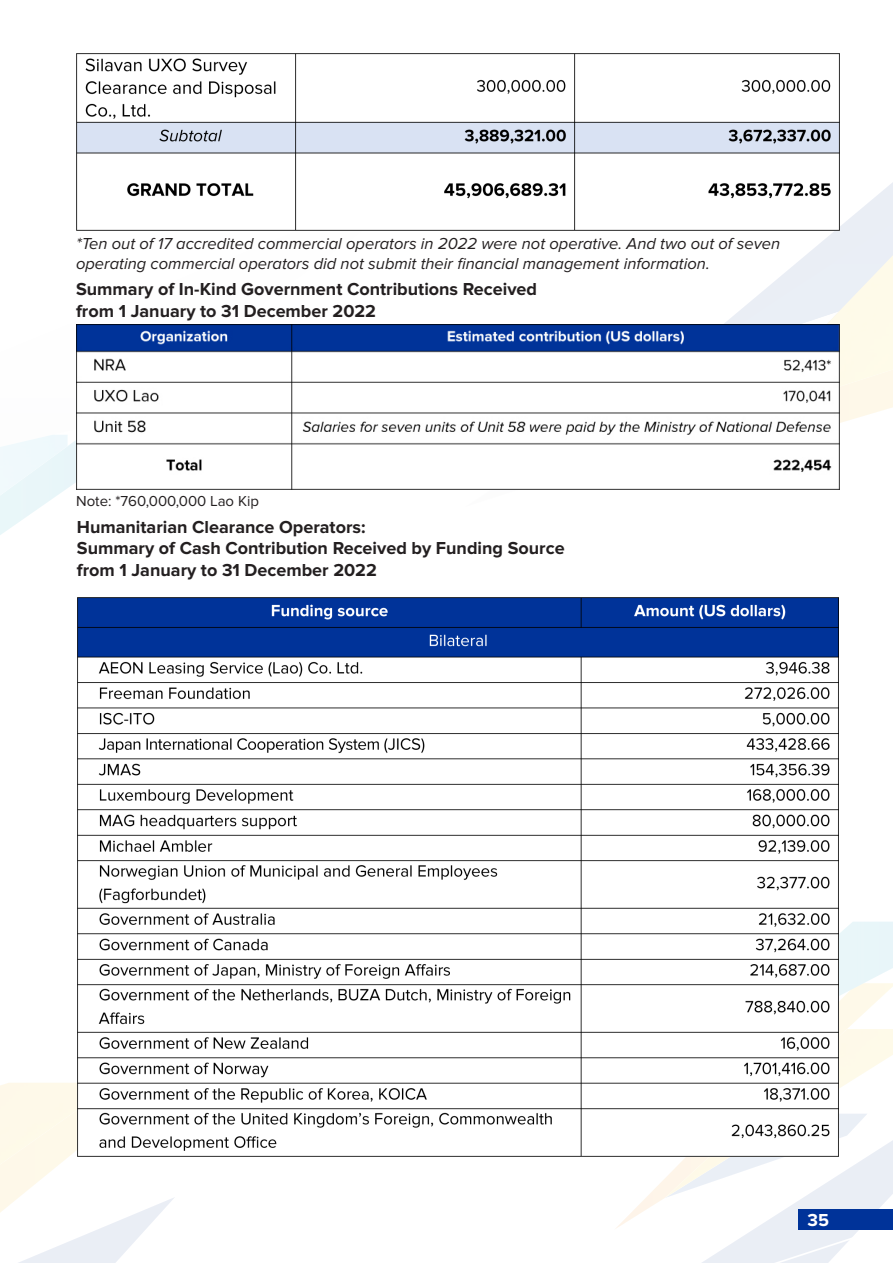
<style>
.page{position:relative;width:893px;height:1263px;background:#fff}
.page>*{position:absolute;margin:0;border:0;box-sizing:border-box;transform-origin:0 0}
.t1{font:700 18px "Proxima Nova";color:#231f20}
.t2{font:700 18px "Proxima Nova";color:#fff}
.t3{font:italic 16.5px "Proxima Nova";color:#231f20}
.t4{font:15px "Proxima Nova";color:#231f20}
</style>
<div class="page">
<svg style="left:839px;top:172px;width:54px;height:43px"></svg>
<svg style="left:0;top:447px;width:76px;height:88px"></svg>
<img style="left:0;top:435px;width:65px;height:60px">
<img style="left:724px;top:215px;width:169px;height:109px">
<img style="left:745px;top:242px;width:148px;height:175px">
<svg style="left:614px;top:1156px;width:51px;height:72px"></svg>
<img style="left:666px;top:1076px;width:201px;height:119px">
<svg style="left:0;top:1083px;width:180px;height:180px"></svg>
<svg style="left:681px;top:1132px;width:212px;height:131px"></svg>
<svg style="left:76px;top:53px;width:93px;height:42px"></svg>
<svg style="left:838px;top:921px;width:55px;height:155px"></svg>
<div style="left:798px;top:1209px;width:95px;height:20px;background:#039"></div>
<img style="left:76px;top:324px;width:764px;height:166px">
<img style="left:77px;top:598px;width:761px;height:558px">
<img style="left:77px;top:54px;width:762px;height:177px">
<p class="t3" style="left:76px;top:234px;width:706px">*Ten out of 17 accredited commercial operators in 2022 were not operative. And two out of seven</p>
<p class="t3" style="left:76px;top:254px;width:635px">operating commercial operators did not submit their financial management information.</p>
<p class="t1" style="left:76px;top:279px;width:462px">Summary of In-Kind Government Contributions Received</p>
<p class="t1" style="left:76px;top:301px;width:302px">from 1 January to 31 December 2022</p>
<p class="t4" style="left:76px;top:492px;width:185px">Note: *760,000,000 Lao Kip</p>
<p class="t1" style="left:77px;top:516px;width:290px">Humanitarian Clearance Operators:</p>
<p class="t1" style="left:77px;top:538px;width:489px">Summary of Cash Contribution Received by Funding Source</p>
<p class="t1" style="left:77px;top:560px;width:302px">from 1 January to 31 December 2022</p>
<p class="t2" style="left:807px;top:1210px;width:23px">35</p>
</div>
